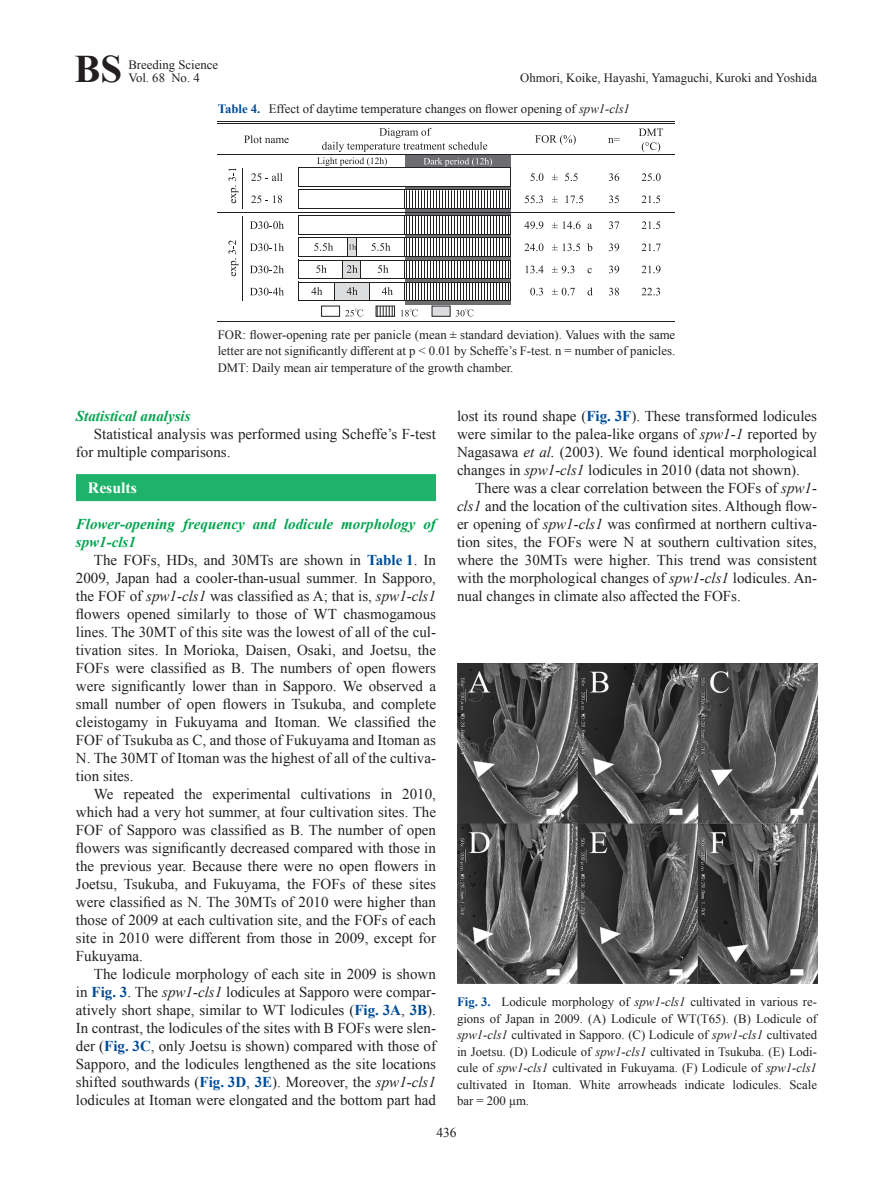
<style>
.page{position:relative;width:893px;height:1183px;background:#fff}
.page>*{position:absolute;margin:0;border:0;box-sizing:border-box;transform-origin:0 0}
.t1{font:700 39px "Times New Roman";color:#231f20}
.t2{font:700 15.75px "Times New Roman";color:#fff}
.t3{font:15px/18px "Times New Roman";color:#231f20;text-align:justify}
.t4{font:italic 700 15px/18px "Times New Roman";color:#00a54f}
.t5{font:13.5px "Times New Roman";color:#231f20}
.t6{font:12.75px/16.5px "Times New Roman";color:#231f20;text-align:justify}
.s1{font-weight:700;color:#014c98}
.s2{font-style:italic}
</style>
<div class="page">
<div style="left:76px;top:474px;width:360px;height:27px;background:#1eb26a"></div>
<svg style="left:244px;top:135px;width:45px;height:8px"></svg>
<svg style="left:608px;top:138px;width:12px;height:5px"></svg>
<svg style="left:639px;top:128px;width:24px;height:8px"></svg>
<svg style="left:642px;top:142px;width:18px;height:10px"></svg>
<svg style="left:251px;top:173px;width:32px;height:8px"></svg>
<svg style="left:530px;top:173px;width:13px;height:8px"></svg>
<svg style="left:552px;top:174px;width:6px;height:6px"></svg>
<svg style="left:565px;top:173px;width:13px;height:8px"></svg>
<svg style="left:609px;top:173px;width:10px;height:8px"></svg>
<svg style="left:642px;top:173px;width:19px;height:8px"></svg>
<svg style="left:251px;top:195px;width:31px;height:8px"></svg>
<svg style="left:525px;top:195px;width:18px;height:8px"></svg>
<svg style="left:552px;top:196px;width:6px;height:6px"></svg>
<svg style="left:566px;top:195px;width:17px;height:8px"></svg>
<svg style="left:609px;top:195px;width:10px;height:8px"></svg>
<svg style="left:642px;top:195px;width:18px;height:8px"></svg>
<svg style="left:250px;top:221px;width:34px;height:8px"></svg>
<svg style="left:524px;top:221px;width:19px;height:8px"></svg>
<svg style="left:552px;top:221px;width:28px;height:8px"></svg>
<svg style="left:588px;top:224px;width:4px;height:5px"></svg>
<svg style="left:609px;top:221px;width:10px;height:8px"></svg>
<svg style="left:642px;top:221px;width:18px;height:8px"></svg>
<svg style="left:250px;top:243px;width:34px;height:8px"></svg>
<svg style="left:524px;top:243px;width:19px;height:8px"></svg>
<svg style="left:552px;top:243px;width:28px;height:8px"></svg>
<svg style="left:587px;top:243px;width:5px;height:8px"></svg>
<svg style="left:609px;top:243px;width:10px;height:8px"></svg>
<svg style="left:642px;top:243px;width:18px;height:8px"></svg>
<svg style="left:250px;top:265px;width:34px;height:8px"></svg>
<svg style="left:525px;top:265px;width:18px;height:8px"></svg>
<svg style="left:552px;top:265px;width:22px;height:8px"></svg>
<svg style="left:587px;top:268px;width:5px;height:5px"></svg>
<svg style="left:609px;top:265px;width:10px;height:8px"></svg>
<svg style="left:642px;top:265px;width:19px;height:8px"></svg>
<svg style="left:250px;top:287px;width:34px;height:8px"></svg>
<svg style="left:530px;top:287px;width:13px;height:8px"></svg>
<svg style="left:552px;top:287px;width:23px;height:8px"></svg>
<svg style="left:587px;top:287px;width:6px;height:8px"></svg>
<svg style="left:609px;top:287px;width:10px;height:8px"></svg>
<svg style="left:642px;top:287px;width:18px;height:8px"></svg>
<svg style="left:535px;top:135px;width:41px;height:10px"></svg>
<svg style="left:228px;top:168px;width:10px;height:35px"></svg>
<svg style="left:228px;top:240px;width:10px;height:36px"></svg>
<hr style="left:242px;top:168px;width:1px;height:40px;background:#231f20">
<svg style="left:298px;top:167px;width:1px;height:42px"></svg>
<hr style="left:242px;top:216px;width:1px;height:85px;background:#231f20">
<svg style="left:298px;top:215px;width:1px;height:86px"></svg>
<hr style="left:218px;top:121px;width:457px;height:1px;background:#231f20">
<hr style="left:218px;top:123px;width:457px;height:1px;background:#231f20">
<hr style="left:218px;top:154px;width:457px;height:1px;background:#231f20">
<hr style="left:299px;top:167px;width:212px;height:1px;background:#231f20">
<hr style="left:299px;top:186px;width:212px;height:1px;background:#231f20">
<hr style="left:299px;top:189px;width:212px;height:1px;background:#231f20">
<hr style="left:299px;top:208px;width:212px;height:1px;background:#231f20">
<hr style="left:218px;top:212px;width:457px;height:1px;background:#231f20">
<hr style="left:299px;top:215px;width:212px;height:1px;background:#231f20">
<hr style="left:299px;top:234px;width:212px;height:1px;background:#231f20">
<hr style="left:299px;top:237px;width:212px;height:1px;background:#231f20">
<hr style="left:299px;top:256px;width:212px;height:1px;background:#231f20">
<hr style="left:299px;top:260px;width:212px;height:1px;background:#231f20">
<hr style="left:299px;top:278px;width:212px;height:1px;background:#231f20">
<hr style="left:299px;top:282px;width:212px;height:1px;background:#231f20">
<hr style="left:299px;top:300px;width:212px;height:1px;background:#231f20">
<hr style="left:218px;top:321px;width:457px;height:1px;background:#231f20">
<svg style="left:311px;top:128px;width:200px;height:188px"></svg>
<img style="left:457px;top:663px;width:360px;height:320px">
<h1 class="t1" style="left:74px;top:42px;width:49px">BS</h1>
<p class="t6" style="left:128px;top:58px;width:91px;line-height:12.8px">Breeding Science<br>Vol. 68 No. 4</p>
<p class="t6" style="left:520px;top:69px;width:298px">Ohmori, Koike, Hayashi, Yamaguchi, Kuroki and Yoshida</p>
<p class="t6" style="left:218px;top:100px;width:414px"><span class="s1">Table 4.</span> Effect of daytime temperature changes on flower opening of <span class="s2">spw1-cls1</span></p>
<p class="t6" style="left:218px;top:326px;width:459px">FOR: flower-opening rate per panicle (mean ± standard deviation). Values with the same letter are not significantly different at p &lt; 0.01 by Scheffe’s F-test. n = number of panicles.<br>DMT: Daily mean air temperature of the growth chamber.</p>
<p class="t4" style="left:76px;top:406px;width:116px">Statistical analysis</p>
<p class="t3" style="left:76px;top:424px;width:362px;text-indent:18px">Statistical analysis was performed using Scheffe’s F-test for multiple comparisons.</p>
<p class="t2" style="left:88px;top:476px;width:50px">Results</p>
<p class="t4" style="left:76px;top:514px;width:361px">Flower-opening frequency and lodicule morphology of spw1-cls1</p>
<p class="t3" style="left:76px;top:550px;width:362px;text-indent:18px">The FOFs, HDs, and 30MTs are shown in <span class="s1">Table 1</span>. In 2009, Japan had a cooler-than-usual summer. In Sapporo, the FOF of <span class="s2">spw1-cls1</span> was classified as A; that is, <span class="s2">spw1-cls1 </span>flowers opened similarly to those of WT chasmogamous lines. The 30MT of this site was the lowest of all of the cul&shy;tivation sites. In Morioka, Daisen, Osaki, and Joetsu, the FOFs were classified as B. The numbers of open flowers were significantly lower than in Sapporo. We observed a small number of open flowers in Tsukuba, and complete cleistogamy in Fukuyama and Itoman. We classified the FOF of Tsukuba as C, and those of Fukuyama and Itoman as N. The 30MT of Itoman was the highest of all of the cultiva&shy;tion sites.</p>
<p class="t3" style="left:76px;top:784px;width:362px;text-indent:18px">We repeated the experimental cultivations in 2010, which had a very hot summer, at four cultivation sites. The FOF of Sapporo was classified as B. The number of open flowers was significantly decreased compared with those in the previous year. Because there were no open flowers in Joetsu, Tsukuba, and Fukuyama, the FOFs of these sites were classified as N. The 30MTs of 2010 were higher than those of 2009 at each cultivation site, and the FOFs of each site in 2010 were different from those in 2009, except for Fukuyama.</p>
<p class="t3" style="left:76px;top:964px;width:362px;text-indent:18px">The lodicule morphology of each site in 2009 is shown in <span class="s1">Fig. 3</span>. The <span class="s2">spw1-cls1</span> lodicules at Sapporo were compar&shy;atively short shape, similar to WT lodicules (<span class="s1">Fig. 3A</span>, <span class="s1">3B</span>).<br>In contrast, the lodicules of the sites with B FOFs were slen&shy;der (<span class="s1">Fig. 3C</span>, only Joetsu is shown) compared with those of Sapporo, and the lodicules lengthened as the site locations shifted southwards (<span class="s1">Fig. 3D</span>, <span class="s1">3E</span>). Moreover, the <span class="s2">spw1-cls1 </span>lodicules at Itoman were elongated and the bottom part had</p>
<p class="t3" style="left:457px;top:406px;width:362px">lost its round shape (<span class="s1">Fig. 3F</span>). These transformed lodicules were similar to the palea-like organs of <span class="s2">spw1-1</span> reported by Nagasawa <span class="s2">et al.</span> (2003). We found identical morphological changes in <span class="s2">spw1-cls1</span> lodicules in 2010 (data not shown).</p>
<p class="t3" style="left:457px;top:478px;width:362px;text-indent:18px">There was a clear correlation between the FOFs of <span class="s2">spw1- cls1</span> and the location of the cultivation sites. Although flow&shy;er opening of <span class="s2">spw1-cls1</span> was confirmed at northern cultiva&shy;tion sites, the FOFs were N at southern cultivation sites, where the 30MTs were higher. This trend was consistent with the morphological changes of <span class="s2">spw1-cls1</span> lodicules. An&shy;nual changes in climate also affected the FOFs.</p>
<p class="t6" style="left:457px;top:993px;width:362px"><span class="s1">Fig. 3.</span> Lodicule morphology of <span class="s2">spw1-cls1</span> cultivated in various re&shy;gions of Japan in 2009. (A) Lodicule of WT(T65). (B) Lodicule of <span class="s2">spw1-cls1</span> cultivated in Sapporo. (C) Lodicule of <span class="s2">spw1-cls1</span> cultivated in Joetsu. (D) Lodicule of <span class="s2">spw1-cls1</span> cultivated in Tsukuba. (E) Lodi&shy;cule of <span class="s2">spw1-cls1</span> cultivated in Fukuyama. (F) Lodicule of <span class="s2">spw1-cls1 </span>cultivated in Itoman. White arrowheads indicate lodicules. Scale bar = 200 μm.</p>
<p class="t5" style="left:436px;top:1123px;width:22px">436</p>
</div>
